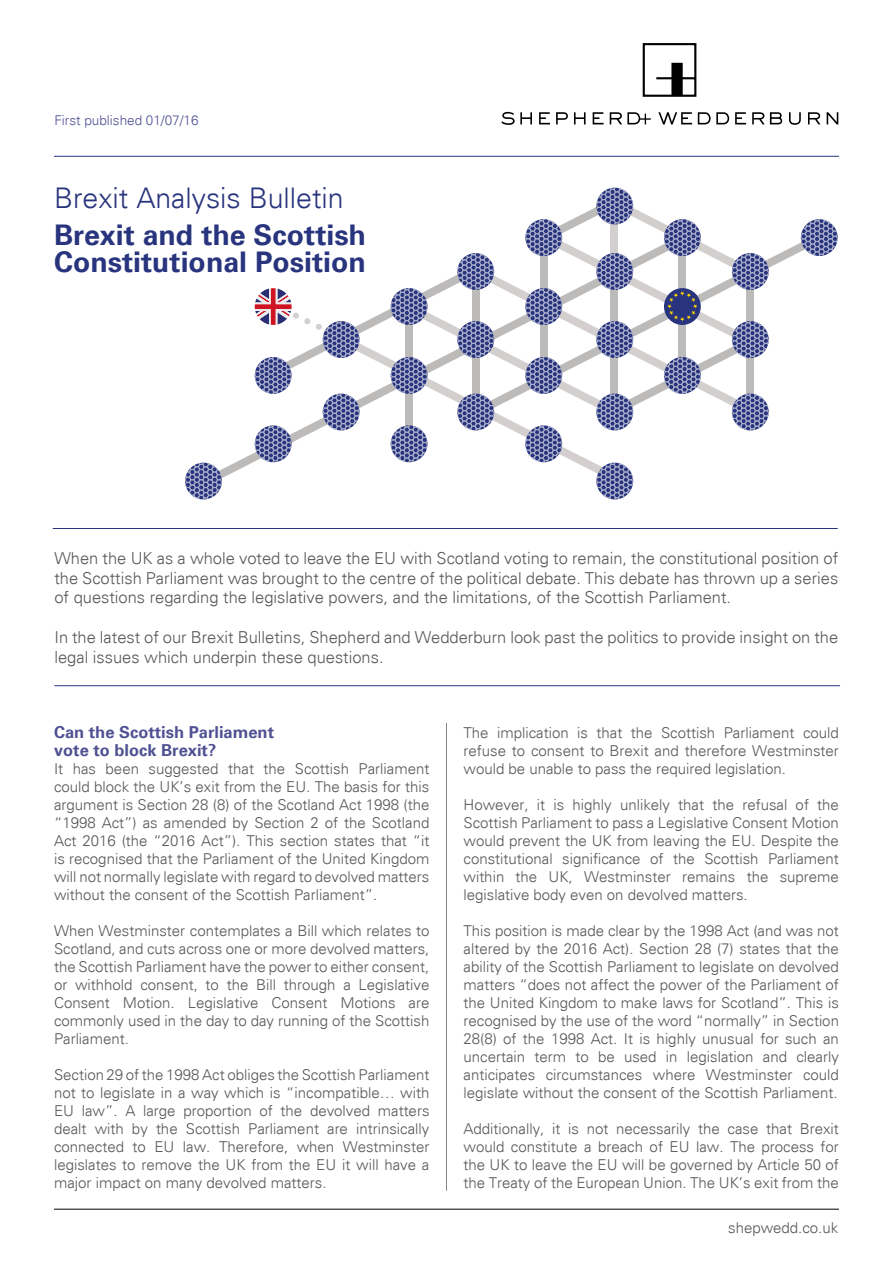
<style>
.page{position:relative;width:893px;height:1263px;background:#fff}
.page>*{position:absolute;margin:0;border:0;box-sizing:border-box;transform-origin:0 0}
.A_Head{font:700 28.5px "Univers";color:#28347d}
.A_Head-2{font:300 28.5px "Univers";color:#28347d}
.BODY_TEXT{font:300 16.5px/19.8px "Univers";color:#575756;text-align:justify}
.Bhead{font:700 16.5px/18px "Univers";color:#505192}
.BODY_TEXT-2{font:300 15px/18px "Univers";color:#575756;text-align:justify}
.BODY_TEXT-3{font:300 13.5px "Univers";color:#505192}
</style>
<div class="page">
<hr style="left:54px;top:1209px;width:785px;height:1px;background:#000">
<hr style="left:54px;top:156px;width:785px;height:1px;background:#28347d">
<svg style="left:642px;top:43px;width:55px;height:54px"></svg>
<svg style="left:501px;top:112px;width:31px;height:13px"></svg>
<svg style="left:539px;top:112px;width:11px;height:12px"></svg>
<svg style="left:556px;top:112px;width:12px;height:12px"></svg>
<svg style="left:574px;top:112px;width:12px;height:12px"></svg>
<svg style="left:593px;top:112px;width:11px;height:12px"></svg>
<svg style="left:610px;top:112px;width:41px;height:12px"></svg>
<svg style="left:658px;top:112px;width:34px;height:12px"></svg>
<svg style="left:698px;top:112px;width:31px;height:12px"></svg>
<svg style="left:735px;top:112px;width:11px;height:12px"></svg>
<svg style="left:752px;top:112px;width:30px;height:12px"></svg>
<svg style="left:789px;top:112px;width:12px;height:13px"></svg>
<svg style="left:808px;top:112px;width:12px;height:12px"></svg>
<svg style="left:827px;top:112px;width:11px;height:12px"></svg>
<svg style="left:769px;top:236px;width:32px;height:32px"></svg>
<svg style="left:185px;top:463px;width:37px;height:36px"></svg>
<svg style="left:801px;top:219px;width:37px;height:37px"></svg>
<svg style="left:255px;top:188px;width:514px;height:311px"></svg>
<hr style="left:446px;top:723px;width:1px;height:468px;background:#878787">
<hr style="left:54px;top:685px;width:786px;height:1px;background:#28347d">
<hr style="left:53px;top:528px;width:785px;height:1px;background:#28347d">
<p class="BODY_TEXT-3" style="left:54px;top:112px;width:146px">First published 01/07/16</p>
<p class="A_Head-2" style="left:54px;top:181px;width:291px">Brexit Analysis Bulletin</p>
<p class="A_Head" style="left:54px;top:218px;width:314px">Brexit and the Scottish</p>
<p class="A_Head" style="left:54px;top:245px;width:313px">Constitutional Position</p>
<p class="BODY_TEXT" style="left:54px;top:548px;width:785px">When the UK as a whole voted to leave the EU with Scotland voting to remain, the constitutional position of the Scottish Parliament was brought to the centre of the political debate. This debate has thrown up a series of questions regarding the legislative powers, and the limitations, of the Scottish Parliament.</p>
<p class="BODY_TEXT" style="left:54px;top:627px;width:785px">In the latest of our Brexit Bulletins, Shepherd and Wedderburn look past the politics to provide insight on the legal issues which underpin these questions.</p>
<p class="Bhead" style="left:54px;top:723px;width:222px">Can the Scottish Parliament vote to block Brexit?</p>
<p class="BODY_TEXT-2" style="left:54px;top:760px;width:377px">It has been suggested that the Scottish Parliament could block the UK’s exit from the EU. The basis for this argument is Section 28 (8) of the Scotland Act 1998 (the “1998 Act”) as amended by Section 2 of the Scotland Act 2016 (the “2016 Act”). This section states that “it is recognised that the Parliament of the United Kingdom will not normally legislate with regard to devolved matters without the consent of the Scottish Parliament”.</p>
<p class="BODY_TEXT-2" style="left:54px;top:922px;width:377px">When Westminster contemplates a Bill which relates to Scotland, and cuts across one or more devolved matters, the Scottish Parliament have the power to either consent, or withhold consent, to the Bill through a Legislative Consent Motion. Legislative Consent Motions are commonly used in the day to day running of the Scottish Parliament.</p>
<p class="BODY_TEXT-2" style="left:54px;top:1066px;width:377px">Section 29 of the 1998 Act obliges the Scottish Parliament not to legislate in a way which is “incompatible… with EU law”. A large proportion of the devolved matters dealt with by the Scottish Parliament are intrinsically connected to EU law. Therefore, when Westminster legislates to remove the UK from the EU it will have a major impact on many devolved matters.</p>
<p class="BODY_TEXT-2" style="left:463px;top:724px;width:377px">The implication is that the Scottish Parliament could refuse to consent to Brexit and therefore Westminster would be unable to pass the required legislation.</p>
<p class="BODY_TEXT-2" style="left:463px;top:796px;width:377px">However, it is highly unlikely that the refusal of the Scottish Parliament to pass a Legislative Consent Motion would prevent the UK from leaving the EU. Despite the constitutional significance of the Scottish Parliament within the UK, Westminster remains the supreme legislative body even on devolved matters.</p>
<p class="BODY_TEXT-2" style="left:463px;top:922px;width:377px">This position is made clear by the 1998 Act (and was not altered by the 2016 Act). Section 28 (7) states that the ability of the Scottish Parliament to legislate on devolved matters “does not affect the power of the Parliament of the United Kingdom to make laws for Scotland”. This is recognised by the use of the word “normally” in Section 28(8) of the 1998 Act. It is highly unusual for such an uncertain term to be used in legislation and clearly anticipates circumstances where Westminster could legislate without the consent of the Scottish Parliament.</p>
<p class="BODY_TEXT-2" style="left:463px;top:1120px;width:377px">Additionally, it is not necessarily the case that Brexit would constitute a breach of EU law. The process for the UK to leave the EU will be governed by Article 50 of the Treaty of the European Union. The UK’s exit from the</p>
<p class="BODY_TEXT-2" style="left:728px;top:1219px;width:112px">shepwedd.co.uk</p>
</div>
